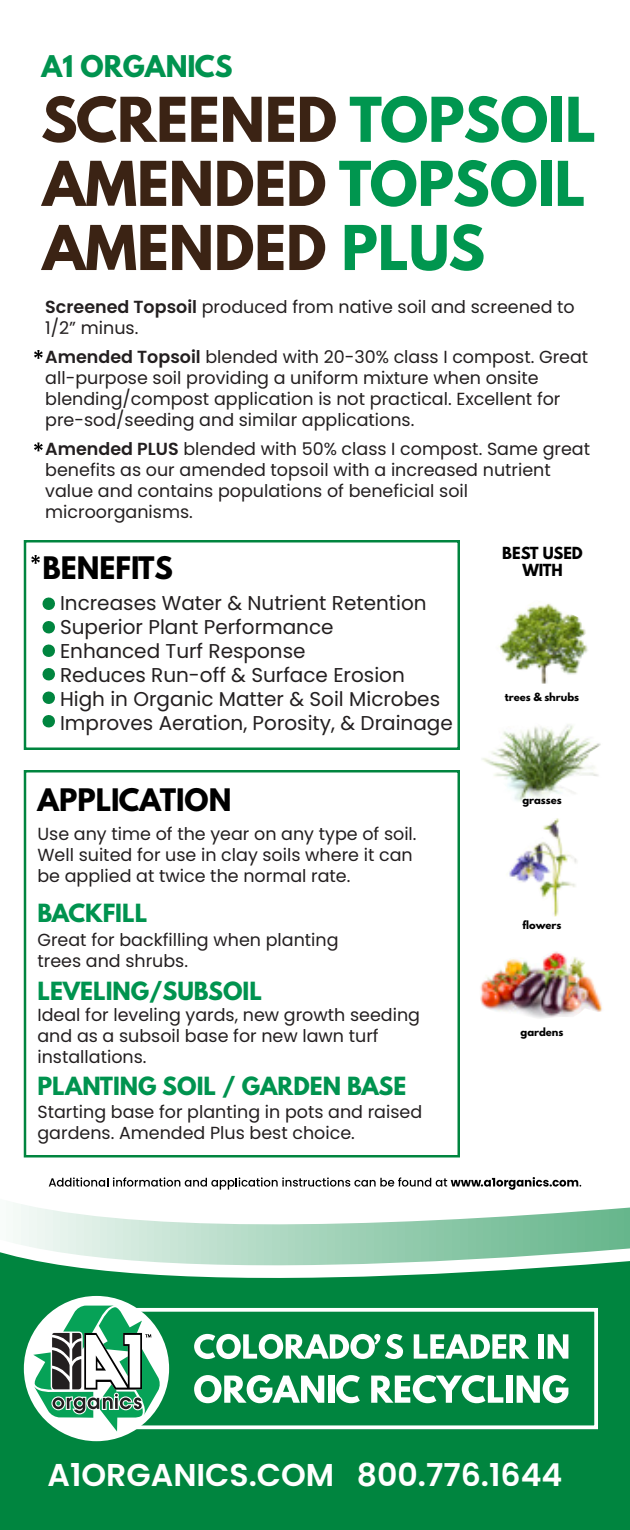
<style>
.page{position:relative;width:630px;height:1530px;background:#fff}
.page>*{position:absolute;margin:0;border:0;box-sizing:border-box;transform-origin:0 0}
.t1{font:700 54.75px "League Spartan";color:#3b2314}
.t2{font:600 31.5px "Poppins";color:#fff}
.t3{font:700 27.5px "League Spartan";color:#000}
.t4{font:700 26.5px "League Spartan";color:#00934f}
.t5{font:700 22.25px "League Spartan";color:#00934f}
.t6{font:20px/24px "Poppins";color:#231f20}
.t7{font:17.5px/21px "Poppins";color:#231f20}
.t8{font:700 14.75px/17.8px "League Spartan";color:#000;text-align:center}
.t9{font:700 10px "League Spartan";color:#000}
.s1{color:#00964f}
.s2{font-weight:600}
</style>
<div class="page">
<div style="left:24px;top:770px;width:436px;height:388px;border:2px solid #00853f"></div>
<div style="left:24px;top:540px;width:436px;height:210px;border:2px solid #00853f"></div>
<img style="left:482px;top:724px;width:119px;height:77px">
<svg style="left:0;top:1185px;width:630px;height:345px;fill:#00853f"></svg>
<div style="left:114px;top:1308px;width:484px;height:121px;border:4px solid #fff"></div>
<svg style="left:194px;top:1334px;width:209px;height:25px"></svg>
<svg style="left:414px;top:1334px;width:115px;height:25px"></svg>
<div style="left:539px;top:1334px;width:5px;height:25px;background:#fff"></div>
<svg style="left:548px;top:1334px;width:20px;height:25px"></svg>
<svg style="left:194px;top:1375px;width:130px;height:28px"></svg>
<div style="left:328px;top:1376px;width:6px;height:27px;background:#fff"></div>
<svg style="left:336px;top:1375px;width:24px;height:28px"></svg>
<svg style="left:371px;top:1375px;width:132px;height:28px"></svg>
<div style="left:506px;top:1376px;width:7px;height:27px;background:#fff"></div>
<svg style="left:517px;top:1375px;width:51px;height:28px"></svg>
<div style="left:24px;top:1296px;width:145px;height:145px;background:#fff;border-radius:50%"></div>
<svg style="left:33px;top:1306px;width:127px;height:126px"></svg>
<img style="left:499px;top:603px;width:89px;height:81px">
<img style="left:509px;top:818px;width:68px;height:99px">
<img style="left:480px;top:951px;width:122px;height:68px">
<svg style="left:42px;top:597px;width:13px;height:13px"></svg>
<svg style="left:42px;top:621px;width:13px;height:13px"></svg>
<svg style="left:42px;top:644px;width:13px;height:13px"></svg>
<svg style="left:42px;top:668px;width:13px;height:13px"></svg>
<svg style="left:42px;top:691px;width:13px;height:13px"></svg>
<svg style="left:42px;top:715px;width:13px;height:13px"></svg>
<svg style="left:49px;top:1177px;width:532px;height:13px"></svg>
<svg style="left:34px;top:350px;width:9px;height:9px"></svg>
<svg style="left:34px;top:443px;width:9px;height:8px"></svg>
<svg style="left:31px;top:555px;width:9px;height:9px"></svg>
<h3 class="t4" style="left:42px;top:45px;width:193px">A1 ORGANICS</h3>
<h1 class="t1" style="left:41px;top:77px;width:557px">SCREENED <span class="s1">TOPSOIL</span></h1>
<h1 class="t1" style="left:42px;top:141px;width:545px">AMENDED <span class="s1">TOPSOIL</span></h1>
<h1 class="t1" style="left:42px;top:205px;width:444px">AMENDED <span class="s1">PLUS</span></h1>
<p class="t7" style="left:45px;top:296px;width:531px"><span class="s2">Screened Topsoil</span> produced from native soil and screened to<br>1/2” minus.</p>
<p class="t7" style="left:45px;top:346px;width:544px"><span class="s2">Amended Topsoil</span> blended with 20-30% class I compost. Great all-purpose soil providing a uniform mixture when onsite blending/compost application is not practical. Excellent for pre-sod/seeding and similar applications.</p>
<p class="t7" style="left:45px;top:439px;width:546px"><span class="s2">Amended PLUS</span> blended with 50% class I compost. Same great benefits as our amended topsoil with a increased nutrient value and contains populations of beneficial soil microorganisms.</p>
<h3 class="t3" style="left:42px;top:546px;width:132px">BENEFITS</h3>
<p class="t6" style="left:60px;top:591px;width:394px">Increases Water &amp; Nutrient Retention Superior Plant Performance<br>Enhanced Turf Response<br>Reduces Run-off &amp; Surface Erosion High in Organic Matter &amp; Soil Microbes Improves Aeration, Porosity, &amp; Drainage</p>
<h3 class="t3" style="left:37px;top:779px;width:195px">APPLICATION</h3>
<p class="t7" style="left:37px;top:824px;width:381px">Use any time of the year on any type of soil.<br>Well suited for use in clay soils where it can be applied at twice the normal rate.</p>
<p class="t5" style="left:37px;top:896px;width:111px">BACKFILL</p>
<p class="t7" style="left:37px;top:929px;width:303px">Great for backfilling when planting trees and shrubs.</p>
<p class="t5" style="left:37px;top:974px;width:226px">LEVELING/SUBSOIL</p>
<p class="t7" style="left:37px;top:1004px;width:384px">Ideal for leveling yards, new growth seeding and as a subsoil base for new lawn turf installations.</p>
<p class="t5" style="left:37px;top:1069px;width:370px">PLANTING SOIL / GARDEN BASE</p>
<p class="t7" style="left:37px;top:1102px;width:386px">Starting base for planting in pots and raised gardens. Amended Plus best choice.</p>
<p class="t8" style="left:502px;top:543px;width:82px">BEST USED<br>WITH</p>
<p class="t9" style="left:505px;top:689px;width:76px">trees &amp; shrubs</p>
<p class="t9" style="left:522px;top:792px;width:41px">grasses</p>
<p class="t9" style="left:523px;top:917px;width:40px">flowers</p>
<p class="t9" style="left:521px;top:1024px;width:44px">gardens</p>
<h2 class="t2" style="left:48px;top:1457px;width:516px">A1ORGANICS.COM 800.776.1644</h2>
</div>
